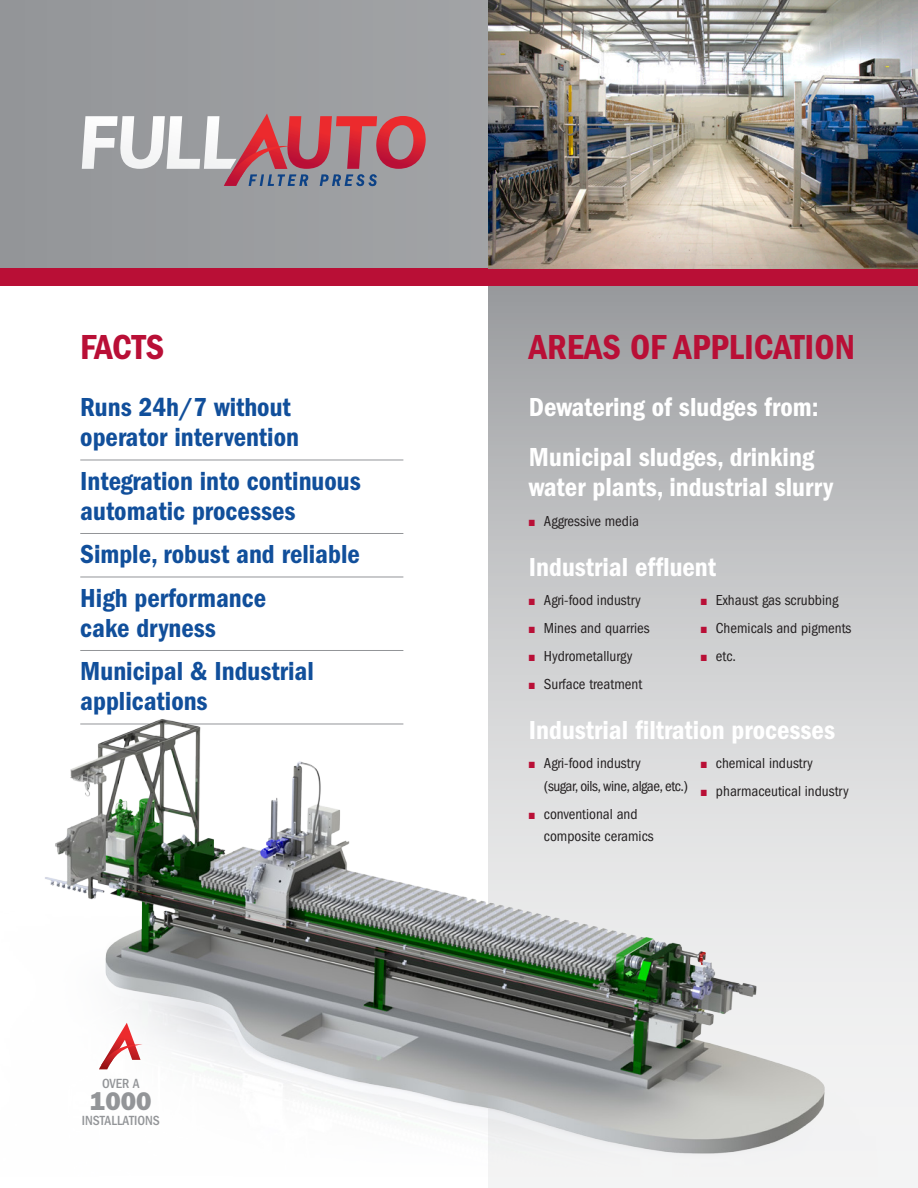
<style>
.page{position:relative;width:918px;height:1188px;background:#fff}
.page>*{position:absolute;margin:0;border:0;box-sizing:border-box;transform-origin:0 0}
.t1{font:600 condensed 36px "Franklin Gothic";color:#b90f36}
.t2{font:600 condensed 27px/30px "Franklin Gothic";color:#114f9b}
.t3{font:600 condensed 27px/50.2px "Franklin Gothic";color:#fff}
.t4{font:800 25.65px "Franklin Gothic";color:#939598}
.t5{font:condensed 15px/22.5px "Franklin Gothic";color:#231f20}
.t6{font:condensed 15px/22.5px "Franklin Gothic";letter-spacing:-.03em;color:#231f20}
.t7{font:500 condensed 13.65px "Franklin Gothic";color:#939598}
.s1{color:#b90f36}
</style>
<div class="page">
<div style="left:489px;top:269px;width:429px;height:919px;background:linear-gradient(to bottom,#a2a4a7,#fff)"></div>
<div style="left:0;top:0;width:918px;height:269px;background:#9a9c9f"></div>
<div style="left:0;top:269px;width:918px;height:17px;background:#b90f36"></div>
<img style="left:489px;top:0;width:429px;height:269px">
<hr style="left:80px;top:460px;width:323px;height:1px;background:#939598">
<hr style="left:80px;top:533px;width:323px;height:1px;background:#939598">
<hr style="left:80px;top:577px;width:323px;height:1px;background:#939598">
<hr style="left:80px;top:650px;width:323px;height:1px;background:#939598">
<svg style="left:82px;top:114px;width:344px;height:72px"></svg>
<img style="left:45px;top:681px;width:833px;height:501px">
<h1 class="t1" style="left:80px;top:327px;width:85px">FACTS</h1>
<h2 class="t2" style="left:80px;top:392px;width:220px">Runs 24h/7 without operator intervention</h2>
<h2 class="t2" style="left:80px;top:466px;width:282px">Integration into continuous automatic processes</h2>
<h2 class="t2" style="left:80px;top:533px;width:281px;line-height:43.5px">Simple, robust and reliable<br>High performance</h2>
<h2 class="t2" style="left:80px;top:606px;width:235px;line-height:43.5px">cake dryness<br>Municipal &amp; Industrial</h2>
<h2 class="t2" style="left:80px;top:686px;width:129px">applications</h2>
<p class="t7" style="left:102px;top:1076px;width:39px">OVER A</p>
<h3 class="t4" style="left:90px;top:1086px;width:63px">1000</h3>
<p class="t7" style="left:82px;top:1112px;width:80px">INSTALLATIONS</p>
<h1 class="t1" style="left:529px;top:327px;width:327px">AREAS OF APPLICATION</h1>
<h2 class="t3" style="left:529px;top:382px;width:291px">Dewatering of sludges from:<br>Municipal sludges, drinking</h2>
<h2 class="t3" style="left:529px;top:462px;width:306px">water plants, industrial slurry</h2>
<p class="t5" style="left:529px;top:509px;width:112px"><span class="s1">■</span> Aggressive media</p>
<h2 class="t3" style="left:529px;top:542px;width:189px">Industrial effluent</h2>
<p class="t5" style="left:529px;top:589px;width:113px"><span class="s1">■</span> Agri-food industry</p>
<p class="t5" style="left:529px;top:617px;width:122px"><span class="s1">■</span> Mines and quarries</p>
<p class="t5" style="left:529px;top:645px;width:105px"><span class="s1">■</span> Hydrometallurgy</p>
<p class="t5" style="left:529px;top:673px;width:115px"><span class="s1">■</span> Surface treatment</p>
<p class="t5" style="left:701px;top:589px;width:139px"><span class="s1">■</span> Exhaust gas scrubbing</p>
<p class="t5" style="left:701px;top:617px;width:152px"><span class="s1">■</span> Chemicals and pigments</p>
<p class="t5" style="left:701px;top:645px;width:37px"><span class="s1">■</span> etc.</p>
<h2 class="t3" style="left:529px;top:705px;width:308px">Industrial filtration processes</h2>
<p class="t6" style="left:544px;top:752px;width:146px;text-indent:-15px"><span class="s1">■</span> Agri-food industry<br>(sugar, oils, wine, algae, etc.)</p>
<p class="t5" style="left:544px;top:802px;width:111px;text-indent:-15px"><span class="s1">■</span> conventional and composite ceramics</p>
<p class="t5" style="left:701px;top:752px;width:113px"><span class="s1">■</span> chemical industry</p>
<p class="t5" style="left:701px;top:780px;width:149px"><span class="s1">■</span> pharmaceutical industry</p>
</div>
